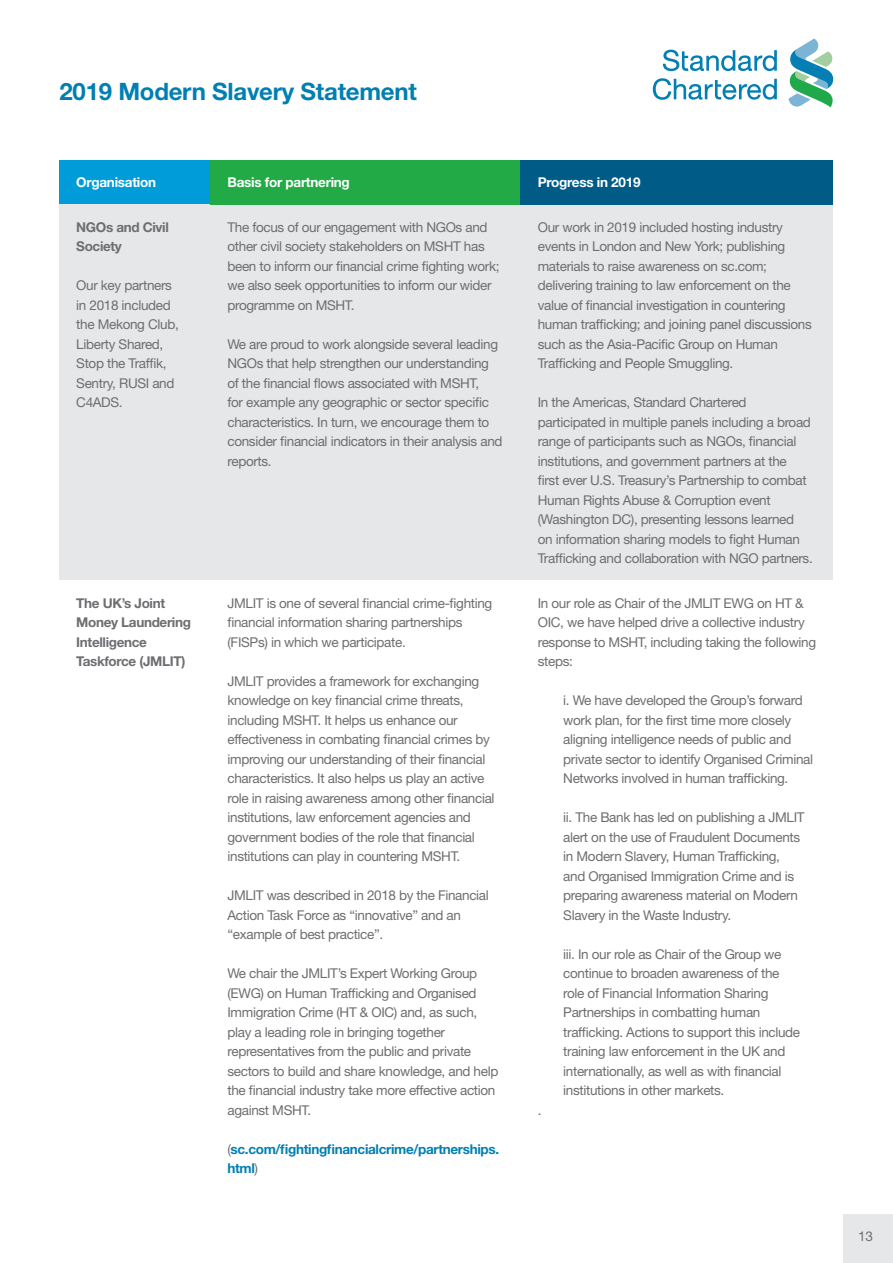
<style>
.page{position:relative;width:893px;height:1263px;background:#fff}
.page>*{position:absolute;margin:0;border:0;box-sizing:border-box;transform-origin:0 0}
.t1{font:700 24px "Helvetica Neue";letter-spacing:-.01em;color:#007fb3}
.t2{font:13.5px/19.5px "Helvetica Neue";letter-spacing:-.025em;color:#6d6e71}
.t3{font:700 13.5px/19.5px "Helvetica Neue";letter-spacing:-.025em;color:#6d6e71}
.t4{font:700 13.5px/19.5px "Helvetica Neue";letter-spacing:-.025em;color:#007fb3}
.t5{font:700 13.5px "Helvetica Neue";letter-spacing:-.02em;color:#fff}
.s1{font-weight:400;color:#6d6e71}
</style>
<div class="page">
<svg style="left:663px;top:50px;width:114px;height:21px"></svg>
<svg style="left:653px;top:78px;width:124px;height:22px"></svg>
<svg style="left:788px;top:39px;width:45px;height:68px"></svg>
<div style="left:59px;top:160px;width:151px;height:44px;background:#009bd9"></div>
<div style="left:59px;top:204px;width:151px;height:376px;background:#e6e7e8"></div>
<div style="left:210px;top:204px;width:311px;height:376px;background:#e6e7e8"></div>
<div style="left:521px;top:204px;width:312px;height:376px;background:#e6e7e8"></div>
<div style="left:844px;top:1214px;width:49px;height:49px;background:#e6e7e8"></div>
<div style="left:210px;top:160px;width:311px;height:44px;background:#22aa47"></div>
<div style="left:521px;top:160px;width:312px;height:44px;background:#005c87"></div>
<h1 class="t1" style="left:60px;top:77px;width:359px">2019 Modern Slavery Statement</h1>
<p class="t5" style="left:76px;top:174px;width:81px">Organisation</p>
<h5 class="t3" style="left:76px;top:217px;width:94px">NGOs and Civil<br>Society</h5>
<p class="t2" style="left:76px;top:276px;width:104px">Our key partners in 2018 included the Mekong Club,<br>Liberty Shared,<br>Stop the Traffk,<br>Sentry, RUSI and<br>C4ADS.</p>
<p class="t3" style="left:76px;top:593px;width:116px">The UK’s Joint<br>Money Laundering<br>Intelligence<br>Taskforce (JMLIT)</p>
<p class="t5" style="left:227px;top:174px;width:124px">Basis for partnering</p>
<p class="t5" style="left:538px;top:174px;width:104px">Progress in 2019</p>
<p class="t2" style="left:227px;top:217px;width:274px">The focus of our engagement with NGOs and other civil society stakeholders on MSHT has been to inform our fnancial crime fghting work; we also seek opportunities to inform our wider programme on MSHT.</p>
<p class="t2" style="left:227px;top:334px;width:276px">We are proud to work alongside several leading NGOs that help strengthen our understanding of the fnancial fows associated with MSHT,<br>for example any geographic or sector specifc characteristics. In turn, we encourage them to consider fnancial indicators in their analysis and reports.</p>
<p class="t2" style="left:538px;top:217px;width:276px">Our work in 2019 included hosting industry events in London and New York; publishing materials to raise awareness on sc.com; delivering training to law enforcement on the value of fnancial investigation in countering human traffcking; and joining panel discussions such as the Asia-Pacifc Group on Human Traffcking and People Smuggling.</p>
<p class="t2" style="left:538px;top:393px;width:276px">In the Americas, Standard Chartered participated in multiple panels including a broad range of participants such as NGOs, fnancial institutions, and government partners at the<br>frst ever U.S. Treasury’s Partnership to combat Human Rights Abuse &amp; Corruption event (Washington DC), presenting lessons learned<br>on information sharing models to fght Human Traffcking and collaboration with NGO partners.</p>
<p class="t2" style="left:538px;top:593px;width:280px">In our role as Chair of the JMLIT EWG on HT &amp; OIC, we have helped drive a collective industry response to MSHT, including taking the following steps:</p>
<p class="t2" style="left:563px;top:691px;width:251px">i. We have developed the Group’s forward work plan, for the frst time more closely aligning intelligence needs of public and private sector to identify Organised Criminal Networks involved in human traffcking.</p>
<p class="t2" style="left:563px;top:807px;width:243px">ii. The Bank has led on publishing a JMLIT alert on the use of Fraudulent Documents in Modern Slavery, Human Traffcking, and Organised Immigration Crime and is preparing awareness material on Modern Slavery in the Waste Industry.</p>
<p class="t2" style="left:563px;top:944px;width:238px">iii. In our role as Chair of the Group we continue to broaden awareness of the role of Financial Information Sharing Partnerships in combatting human traffcking. Actions to support this include training law enforcement in the UK and internationally, as well as with fnancial institutions in other markets.</p>
<p class="t2" style="left:538px;top:1100px;width:5px">.</p>
<p class="t2" style="left:227px;top:593px;width:266px">JMLIT is one of several fnancial crime-fghting fnancial information sharing partnerships (FISPs) in which we participate.</p>
<p class="t2" style="left:227px;top:671px;width:269px">JMLIT provides a framework for exchanging knowledge on key fnancial crime threats, including MSHT. It helps us enhance our effectiveness in combating fnancial crimes by improving our understanding of their fnancial characteristics. It also helps us play an active role in raising awareness among other fnancial institutions, law enforcement agencies and government bodies of the role that fnancial institutions can play in countering MSHT.</p>
<p class="t2" style="left:227px;top:886px;width:263px">JMLIT was described in 2018 by the Financial<br>Action Task Force as “innovative” and an “example of best practice”.</p>
<p class="t2" style="left:227px;top:964px;width:272px">We chair the JMLIT’s Expert Working Group (EWG) on Human Traffcking and Organised Immigration Crime (HT &amp; OIC) and, as such, play a leading role in bringing together representatives from the public and private sectors to build and share knowledge, and help the fnancial industry take more effective action against MSHT.</p>
<h5 class="t4" style="left:227px;top:1139px;width:273px"><span class="s1">(</span>sc.com/fghtingfnancialcrime/partnerships. html<span class="s1">)</span></h5>
<p class="t2" style="left:858px;top:1226px;width:16px">13</p>
</div>
